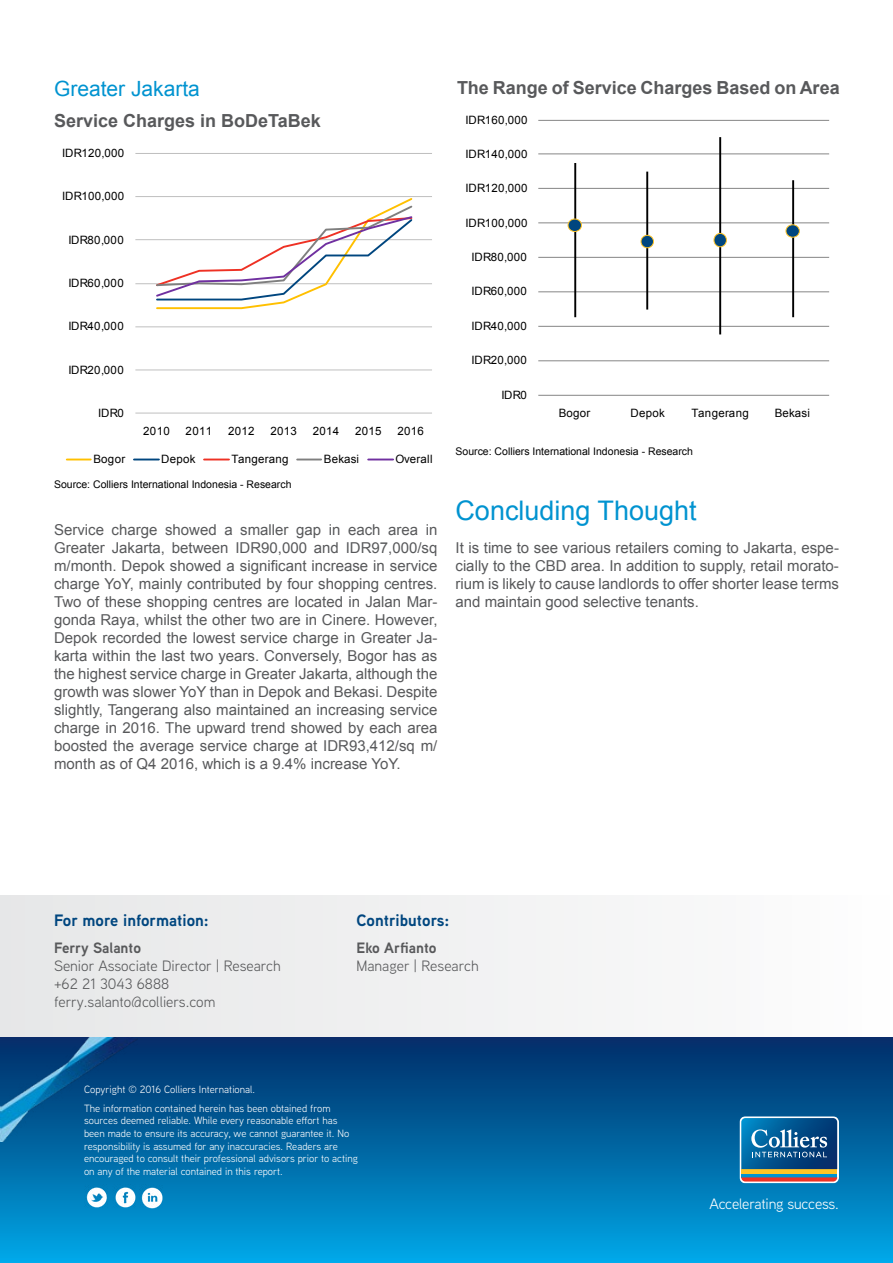
<style>
.page{position:relative;width:893px;height:1263px;background:#fff}
.page>*{position:absolute;margin:0;border:0;box-sizing:border-box;transform-origin:0 0}
.t1{font:27px "Arial";color:#0093d0}
.t2{font:21px "Arial";color:#0093d0}
.t3{font:700 18px "Arial";color:#58595b}
.t4{font:700 16.5px "Aaux Next";color:#00467f}
.t5{font:15px/18px "Arial";color:#58595b;text-align:justify}
.t6{font:15px/18px "Aaux Next";color:#58595b}
.t7{font:700 15px "Aaux Next";color:#58595b}
.t8{font:15px "Aaux Next";letter-spacing:-.01em;color:#fff}
.t9{font:11.55px "Arial";letter-spacing:.025em;color:#000}
.t10{font:10.5px/12.6px "Aaux Next";color:#fff}
.t11{font:10.5px "Arial";color:#000}
</style>
<div class="page">
<div style="left:0;top:1037px;width:893px;height:226px;background:linear-gradient(to bottom,#012b65,#00a6e5)"></div>
<svg style="left:739px;top:1116px;width:100px;height:67px;background:#487695"></svg>
<img style="left:1px;top:1037px;width:136px;height:105px">
<img style="left:85px;top:1184px;width:23px;height:24px">
<img style="left:112px;top:1184px;width:24px;height:24px">
<img style="left:139px;top:1184px;width:25px;height:25px">
<div style="left:0;top:896px;width:893px;height:141px;background:#f1f1f2"></div>
<hr style="left:135px;top:413px;width:297px;height:1px;background:#bfbfbf">
<hr style="left:135px;top:369px;width:297px;height:1px;background:#bfbfbf">
<hr style="left:135px;top:326px;width:297px;height:1px;background:#bfbfbf">
<hr style="left:135px;top:283px;width:297px;height:1px;background:#bfbfbf">
<hr style="left:135px;top:239px;width:297px;height:1px;background:#bfbfbf">
<hr style="left:135px;top:196px;width:297px;height:1px;background:#bfbfbf">
<hr style="left:135px;top:153px;width:297px;height:1px;background:#bfbfbf">
<svg style="left:155px;top:198px;width:259px;height:112px"></svg>
<svg style="left:67px;top:459px;width:24px;height:1px"></svg>
<svg style="left:134px;top:459px;width:25px;height:1px"></svg>
<svg style="left:204px;top:459px;width:25px;height:1px"></svg>
<svg style="left:297px;top:459px;width:24px;height:1px"></svg>
<svg style="left:368px;top:459px;width:25px;height:1px"></svg>
<hr style="left:538px;top:360px;width:291px;height:1px;background:#868686">
<hr style="left:538px;top:326px;width:291px;height:1px;background:#868686">
<hr style="left:538px;top:291px;width:291px;height:1px;background:#868686">
<hr style="left:538px;top:257px;width:291px;height:1px;background:#868686">
<hr style="left:538px;top:222px;width:291px;height:1px;background:#868686">
<hr style="left:538px;top:188px;width:291px;height:1px;background:#868686">
<hr style="left:538px;top:153px;width:291px;height:1px;background:#868686">
<hr style="left:538px;top:120px;width:291px;height:1px;background:#868686">
<hr style="left:538px;top:395px;width:291px;height:1px;background:#868686">
<hr style="left:574px;top:163px;width:2px;height:154px;background:#000">
<hr style="left:646px;top:172px;width:2px;height:138px;background:#000">
<hr style="left:719px;top:137px;width:2px;height:197px;background:#000">
<hr style="left:792px;top:180px;width:2px;height:137px;background:#000">
<div style="left:568px;top:219px;width:13px;height:12px;background:#00467f;border-radius:50%"></div>
<div style="left:568px;top:219px;width:14px;height:13px;border:1px solid #ffc425;border-radius:50%"></div>
<div style="left:641px;top:235px;width:12px;height:13px;background:#00467f;border-radius:50%"></div>
<div style="left:640px;top:235px;width:14px;height:13px;border:1px solid #ffc425;border-radius:50%"></div>
<div style="left:714px;top:233px;width:12px;height:14px;background:#00467f;border-radius:50%"></div>
<div style="left:713px;top:233px;width:14px;height:14px;border:1px solid #ffc425;border-radius:50%"></div>
<div style="left:786px;top:225px;width:13px;height:12px;background:#00467f;border-radius:50%"></div>
<div style="left:785px;top:224px;width:15px;height:14px;border:1px solid #ffc425;border-radius:50%"></div>
<h2 class="t2" style="left:54px;top:74px;width:147px">Greater Jakarta</h2>
<p class="t3" style="left:54px;top:109px;width:268px">Service Charges in BoDeTaBek</p>
<p class="t9" style="left:62px;top:145px;width:64px">IDR120,000</p>
<p class="t9" style="left:62px;top:188px;width:64px">IDR100,000</p>
<p class="t9" style="left:68px;top:232px;width:57px">IDR80,000</p>
<p class="t9" style="left:68px;top:275px;width:57px">IDR60,000</p>
<p class="t9" style="left:68px;top:318px;width:57px">IDR40,000</p>
<p class="t9" style="left:68px;top:361px;width:57px">IDR20,000</p>
<p class="t9" style="left:98px;top:405px;width:27px">IDR0</p>
<p class="t9" style="left:143px;top:423px;width:28px">2010</p>
<p class="t9" style="left:186px;top:423px;width:28px">2011</p>
<p class="t9" style="left:228px;top:423px;width:28px">2012</p>
<p class="t9" style="left:270px;top:423px;width:28px">2013</p>
<p class="t9" style="left:313px;top:423px;width:28px">2014</p>
<p class="t9" style="left:355px;top:423px;width:28px">2015</p>
<p class="t9" style="left:397px;top:423px;width:28px">2016</p>
<p class="t9" style="left:94px;top:451px;width:33px">Bogor</p>
<p class="t9" style="left:161px;top:451px;width:36px">Depok</p>
<p class="t9" style="left:231px;top:451px;width:59px">Tangerang</p>
<p class="t9" style="left:324px;top:451px;width:37px">Bekasi</p>
<p class="t9" style="left:395px;top:451px;width:39px">Overall</p>
<p class="t11" style="left:54px;top:477px;width:239px">Source: Colliers International Indonesia - Research</p>
<p class="t5" style="left:54px;top:521px;width:385px">Service charge showed a smaller gap in each area in Greater Jakarta, between IDR90,000 and IDR97,000/sq m/month. Depok showed a significant increase in service charge YoY, mainly contributed by four shopping centres.<br>Two of these shopping centres are located in Jalan Mar&shy;gonda Raya, whilst the other two are in Cinere. However, Depok recorded the lowest service charge in Greater Ja&shy;karta within the last two years. Conversely, Bogor has as the highest service charge in Greater Jakarta, although the growth was slower YoY than in Depok and Bekasi. Despite slightly, Tangerang also maintained an increasing service charge in 2016. The upward trend showed by each area boosted the average service charge at IDR93,412/sq m/ month as of Q4 2016, which is a 9.4% increase YoY.</p>
<p class="t3" style="left:457px;top:76px;width:384px">The Range of Service Charges Based on Area</p>
<p class="t9" style="left:466px;top:112px;width:64px">IDR160,000</p>
<p class="t9" style="left:466px;top:146px;width:64px">IDR140,000</p>
<p class="t9" style="left:466px;top:180px;width:64px">IDR120,000</p>
<p class="t9" style="left:466px;top:215px;width:64px">IDR100,000</p>
<p class="t9" style="left:472px;top:249px;width:57px">IDR80,000</p>
<p class="t9" style="left:472px;top:283px;width:57px">IDR60,000</p>
<p class="t9" style="left:472px;top:318px;width:57px">IDR40,000</p>
<p class="t9" style="left:472px;top:352px;width:57px">IDR20,000</p>
<p class="t9" style="left:501px;top:387px;width:27px">IDR0</p>
<p class="t9" style="left:559px;top:405px;width:33px">Bogor</p>
<p class="t9" style="left:630px;top:405px;width:36px">Depok</p>
<p class="t9" style="left:691px;top:405px;width:59px">Tangerang</p>
<p class="t9" style="left:775px;top:405px;width:37px">Bekasi</p>
<p class="t11" style="left:455px;top:444px;width:239px">Source: Colliers International Indonesia - Research</p>
<h1 class="t1" style="left:455px;top:491px;width:243px">Concluding Thought</h1>
<p class="t5" style="left:455px;top:538px;width:385px">It is time to see various retailers coming to Jakarta, espe&shy;cially to the CBD area. In addition to supply, retail morato&shy;rium is likely to cause landlords to offer shorter lease terms and maintain good selective tenants.</p>
<p class="t4" style="left:54px;top:908px;width:156px">For more information:</p>
<p class="t7" style="left:54px;top:937px;width:89px">Ferry Salanto</p>
<p class="t6" style="left:54px;top:956px;width:228px">Senior Associate Director | Research +62 21 3043 6888 ferry.salanto@colliers.com</p>
<p class="t4" style="left:356px;top:908px;width:95px">Contributors:</p>
<p class="t7" style="left:356px;top:937px;width:82px">Eko Arfianto</p>
<p class="t6" style="left:356px;top:956px;width:124px">Manager | Research</p>
<p class="t10" style="left:84px;top:1079px;width:248px;line-height:19.4px">Copyright © 2016 Colliers International.<br>The information contained herein has been obtained from</p>
<p class="t10" style="left:84px;top:1114px;width:275px">sources deemed reliable. While every reasonable effort has been made to ensure its accuracy, we cannot guarantee it. No responsibility is assumed for any inaccuracies. Readers are encouraged to consult their professional advisors prior to acting on any of the material contained in this report.</p>
<p class="t8" style="left:709px;top:1194px;width:131px">Accelerating success.</p>
</div>
